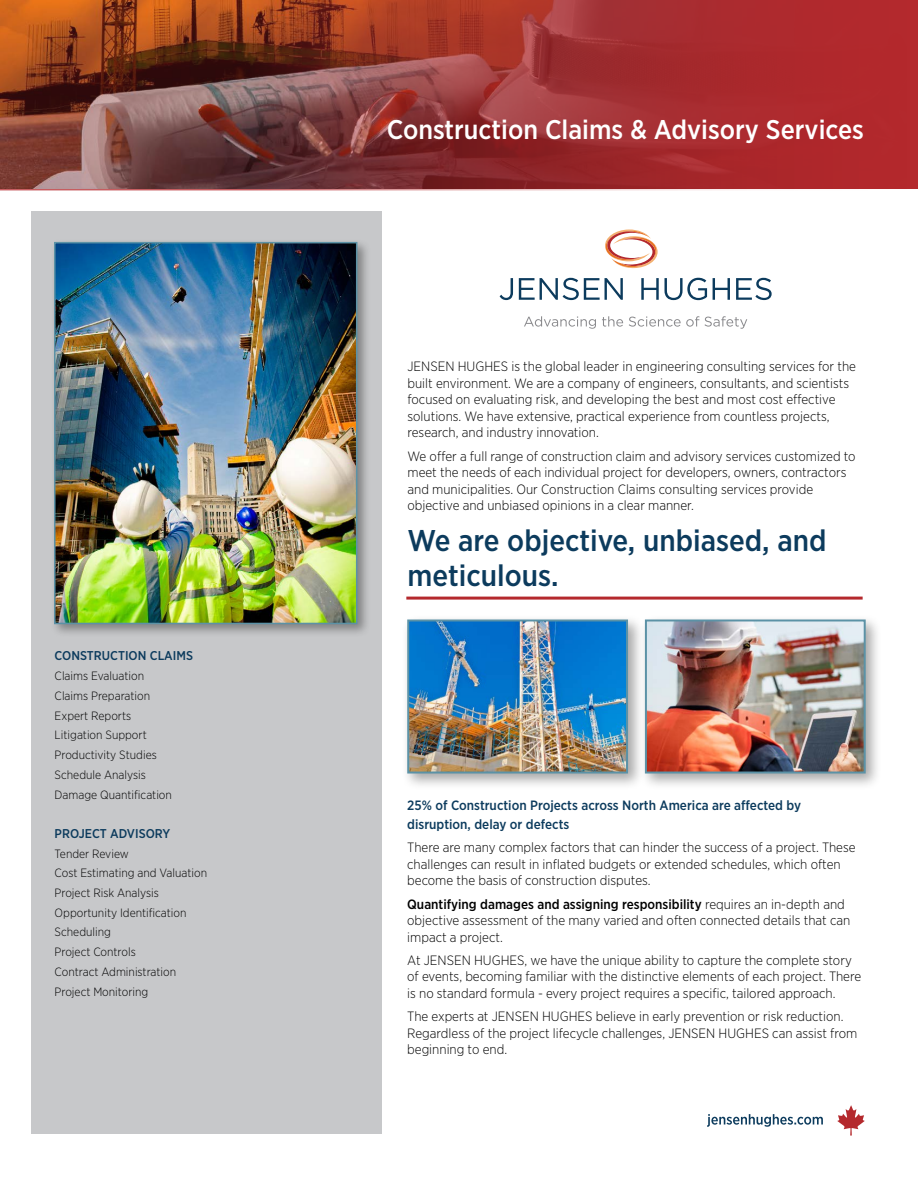
<style>
.page{position:relative;width:918px;height:1188px;background:#fff}
.page>*{position:absolute;margin:0;border:0;box-sizing:border-box;transform-origin:0 0}
.t1{font:500 30px/34.5px "Gotham Narrow";color:#0c3b5d}
.t2{font:500 27px "Gotham Narrow";color:#fff}
.t3{font:300 13.5px/16.5px "Gotham Narrow";color:#000}
.t4{font:500 13.5px/19.5px "Gotham Narrow";color:#0c3b5d}
.t5{font:500 12.75px "Gotham Narrow";color:#0c3b5d}
.t6{font:300 12px/19.8px "Gotham Narrow";color:#000}
.s1{font-weight:500}
</style>
<div class="page">
<div style="left:31px;top:212px;width:351px;height:922px;background:#c7c8ca"></div>
<svg style="left:605px;top:229px;width:53px;height:39px"></svg>
<svg style="left:500px;top:278px;width:13px;height:22px"></svg>
<svg style="left:519px;top:278px;width:104px;height:22px"></svg>
<svg style="left:641px;top:278px;width:18px;height:22px"></svg>
<svg style="left:665px;top:278px;width:42px;height:22px"></svg>
<svg style="left:713px;top:278px;width:17px;height:22px"></svg>
<svg style="left:736px;top:278px;width:36px;height:22px"></svg>
<svg style="left:524px;top:316px;width:72px;height:13px"></svg>
<svg style="left:602px;top:316px;width:21px;height:11px"></svg>
<svg style="left:629px;top:316px;width:118px;height:13px"></svg>
<svg style="left:707px;top:1114px;width:116px;height:13px"></svg>
<svg style="left:837px;top:1105px;width:28px;height:31px"></svg>
<img style="left:0;top:0;width:918px;height:190px">
<div style="left:639px;top:614px;width:244px;height:176px;background:#000;opacity:.35"></div>
<img style="left:648px;top:623px;width:215px;height:148px">
<div style="left:645px;top:620px;width:221px;height:154px;border:2px solid #5b92a6"></div>
<div style="left:401px;top:614px;width:244px;height:176px;background:#000;opacity:.35"></div>
<img style="left:410px;top:623px;width:215px;height:148px">
<div style="left:407px;top:620px;width:221px;height:154px;border:2px solid #5b92a6"></div>
<div style="left:50px;top:238px;width:321px;height:399px;background:#000;opacity:.35"></div>
<img style="left:57px;top:245px;width:297px;height:376px">
<div style="left:54px;top:242px;width:303px;height:382px;border:2px solid #5b92a6"></div>
<div style="left:406px;top:597px;width:457px;height:3px;background:#b4292d;border:2px solid #b4292d"></div>
<p class="t5" style="left:55px;top:648px;width:140px">CONSTRUCTION CLAIMS</p>
<p class="t6" style="left:55px;top:666px;width:119px">Claims Evaluation<br>Claims Preparation<br>Expert Reports<br>Litigation Support<br>Productivity Studies<br>Schedule Analysis<br>Damage Quantification</p>
<p class="t5" style="left:55px;top:825px;width:117px">PROJECT ADVISORY</p>
<p class="t6" style="left:55px;top:843px;width:154px">Tender Review<br>Cost Estimating and Valuation<br>Project Risk Analysis<br>Opportunity Identification<br>Scheduling<br>Project Controls<br>Contract Administration<br>Project Monitoring</p>
<h2 class="t2" style="left:387px;top:112px;width:479px">Construction Claims &amp; Advisory Services</h2>
<p class="t3" style="left:407px;top:358px;width:450px">JENSEN HUGHES is the global leader in engineering consulting services for the built environment. We are a company of engineers, consultants, and scientists focused on evaluating risk, and developing the best and most cost effective solutions. We have extensive, practical experience from countless projects, research, and industry innovation.</p>
<p class="t3" style="left:407px;top:447px;width:450px">We offer a full range of construction claim and advisory services customized to meet the needs of each individual project for developers, owners, contractors and municipalities. Our Construction Claims consulting services provide objective and unbiased opinions in a clear manner.</p>
<h1 class="t1" style="left:407px;top:523px;width:421px">We are objective, unbiased, and meticulous.</h1>
<p class="t4" style="left:407px;top:795px;width:395px">25% of Construction Projects across North America are affected by disruption, delay or defects</p>
<p class="t3" style="left:407px;top:839px;width:450px">There are many complex factors that can hinder the success of a project. These challenges can result in inflated budgets or extended schedules, which often become the basis of construction disputes.</p>
<p class="t3" style="left:407px;top:895px;width:445px"><span class="s1">Quantifying damages and assigning responsibility</span> requires an in-depth and objective assessment of the many varied and often connected details that can impact a project.</p>
<p class="t3" style="left:407px;top:951px;width:456px">At JENSEN HUGHES, we have the unique ability to capture the complete story of events, becoming familiar with the distinctive elements of each project. There is no standard formula - every project requires a specific, tailored approach.</p>
<p class="t3" style="left:407px;top:1008px;width:452px">The experts at JENSEN HUGHES believe in early prevention or risk reduction.<br>Regardless of the project lifecycle challenges, JENSEN HUGHES can assist from beginning to end.</p>
</div>
